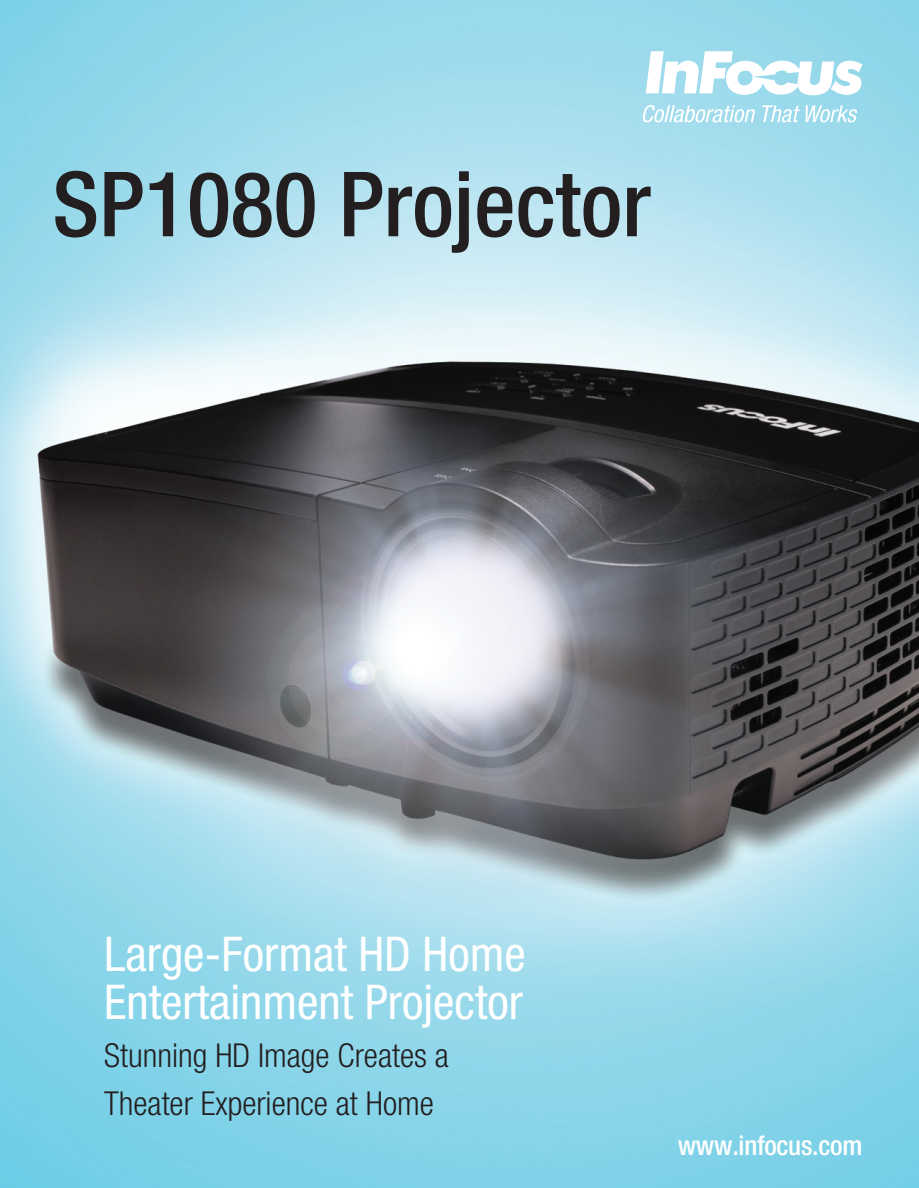
<style>
.page{position:relative;width:919px;height:1188px;background:#fff}
.page>*{position:absolute;margin:0;border:0;box-sizing:border-box;transform-origin:0 0}
.t1{font:500 condensed 90px "Helvetica Neue LT Pro";color:#231f20}
.t2{font:condensed 48px/48px "Helvetica Neue LT Pro";color:#fff}
.t3{font:300 condensed 33px/48px "Helvetica Neue LT Pro";color:#231f20}
.t4{font:500 condensed 27px "Helvetica Neue LT Pro";letter-spacing:-.01em;color:#fff}
</style>
<div class="page">
<img style="left:0;top:0;width:918px;height:1188px">
<svg style="left:645px;top:51px;width:216px;height:44px"></svg>
<svg style="left:641px;top:105px;width:114px;height:17px"></svg>
<svg style="left:761px;top:105px;width:38px;height:17px"></svg>
<svg style="left:805px;top:105px;width:52px;height:17px"></svg>
<h1 class="t1" style="left:52px;top:151px;width:599px">SP1080 Projector</h1>
<h2 class="t2" style="left:104px;top:930px;width:423px">Large-Format HD Home<br>Entertainment Projector</h2>
<p class="t3" style="left:104px;top:1031px;width:346px">Stunning HD Image Creates a<br>Theater Experience at Home</p>
<p class="t4" style="left:677px;top:1129px;width:186px">www.infocus.com</p>
</div>
